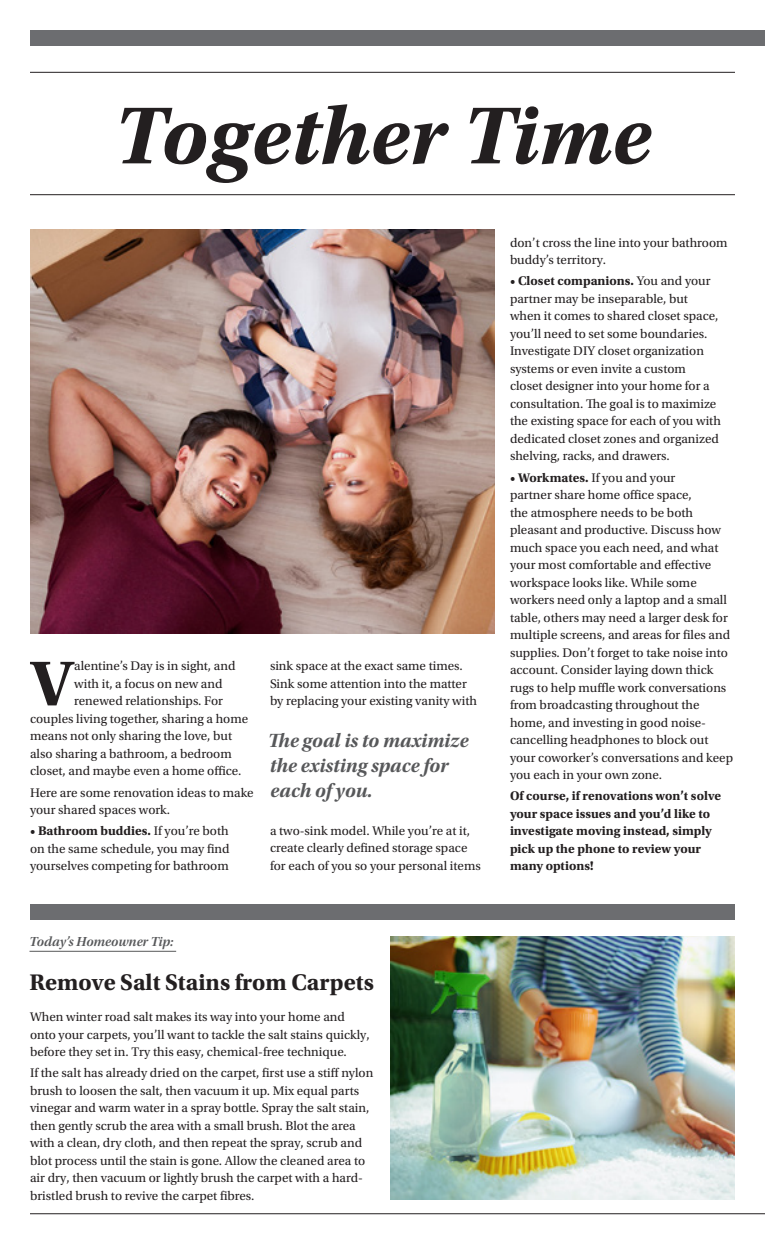
<style>
.page{position:relative;width:765px;height:1260px;background:#fff}
.page>*{position:absolute;margin:0;border:0;box-sizing:border-box;transform-origin:0 0}
.t1{font:italic 700 85px "Utopia Std";color:#231f20}
.p_body-regular-inden{font:700 66.75px "Utopia Std";color:#231f20}
.p_H2{font:700 23.75px "Utopia Std";color:#231f20}
.p_body-pull-quote-gr{font:20px/25px "Utopia Std Bold Subh It";letter-spacing:.005em;color:#57585a}
.t2{font:13.75px "Utopia Std Semibold Subh It";color:#57585a}
.p_body-regular-inden-2{font:13.12px/17.5px "Utopia Std";color:#231f20}
.p_body-regular-inden-3{font:700 13.12px/17.5px "Utopia Std";color:#231f20}
.s1{font-weight:700}
</style>
<div class="page">
<div style="left:30px;top:30px;width:735px;height:15px;background:#6c6d70"></div>
<hr style="left:30px;top:1213px;width:735px;height:1px;background:#231f20">
<div style="left:30px;top:905px;width:705px;height:15px;background:#6c6d70"></div>
<img style="left:390px;top:936px;width:345px;height:264px">
<img style="left:30px;top:229px;width:465px;height:404px">
<hr style="left:30px;top:951px;width:146px;height:1px;background:#57585a">
<hr style="left:30px;top:194px;width:705px;height:1px;background:#231f20">
<hr style="left:30px;top:72px;width:705px;height:1px;background:#231f20">
<p class="t1" style="left:114px;top:86px;width:538px">Together Time</p>
<p class="p_body-regular-inden" style="left:31px;top:645px;width:45px">V</p>
<p class="p_body-regular-inden-2" style="left:74px;top:658px;width:163px">alentine’s Day is in sight, and</p>
<p class="p_body-regular-inden-2" style="left:74px;top:675px;width:150px">with it, a focus on new and</p>
<p class="p_body-regular-inden-2" style="left:74px;top:693px;width:150px">renewed relationships. For</p>
<p class="p_body-regular-inden-2" style="left:30px;top:710px;width:220px">couples living together, sharing a home</p>
<p class="p_body-regular-inden-2" style="left:30px;top:728px;width:204px">means not only sharing the love, but</p>
<p class="p_body-regular-inden-2" style="left:30px;top:745px;width:203px">also sharing a bathroom, a bedroom</p>
<p class="p_body-regular-inden-2" style="left:30px;top:763px;width:213px">closet, and maybe even a home office.</p>
<p class="p_body-regular-inden-2" style="left:30px;top:784px;width:225px">Here are some renovation ideas to make your shared spaces work.</p>
<p class="p_body-regular-inden-2" style="left:30px;top:823px;width:201px;text-align:justify">• <span class="s1">Bathroom buddies.</span> If you’re both on the same schedule, you may find yourselves competing for bathroom</p>
<p class="p_body-regular-inden-2" style="left:270px;top:658px;width:209px">sink space at the exact same times.<br>Sink some attention into the matter by replacing your existing vanity with</p>
<p class="p_body-pull-quote-gr" style="left:268px;top:729px;width:202px">The goal is to maximize the existing space for each of you.</p>
<p class="p_body-regular-inden-2" style="left:270px;top:822px;width:212px">a two-sink model. While you’re at it, create clearly defined storage space for each of you so your personal items</p>
<p class="t2" style="left:30px;top:934px;width:146px">Today’s Homeowner Tip:</p>
<p class="p_H2" style="left:30px;top:968px;width:346px">Remove Salt Stains from Carpets</p>
<p class="p_body-regular-inden-2" style="left:30px;top:1008px;width:341px">When winter road salt makes its way into your home and onto your carpets, you’ll want to tackle the salt stains quickly, before they set in. Try this easy, chemical-free technique.</p>
<p class="p_body-regular-inden-2" style="left:30px;top:1065px;width:345px">If the salt has already dried on the carpet, first use a stiff nylon brush to loosen the salt, then vacuum it up. Mix equal parts vinegar and warm water in a spray bottle. Spray the salt stain, then gently scrub the area with a small brush. Blot the area with a clean, dry cloth, and then repeat the spray, scrub and blot process until the stain is gone. Allow the cleaned area to air dry, then vacuum or lightly brush the carpet with a hard&shy;bristled brush to revive the carpet fibres.</p>
<p class="p_body-regular-inden-2" style="left:510px;top:234px;width:219px">don’t cross the line into your bathroom buddy’s territory.</p>
<p class="p_body-regular-inden-2" style="left:510px;top:273px;width:212px">• <span class="s1">Closet companions.</span> You and your partner may be inseparable, but when it comes to shared closet space, you’ll need to set some boundaries.<br>Investigate DIY closet organization systems or even invite a custom closet designer into your home for a consultation. The goal is to maximize the existing space for each of you with dedicated closet zones and organized shelving, racks, and drawers.</p>
<p class="p_body-regular-inden-2" style="left:510px;top:469px;width:225px">• <span class="s1">Workmates.</span> If you and your<br>partner share home office space,<br>the atmosphere needs to be both pleasant and productive. Discuss how much space you each need, and what your most comfortable and effective workspace looks like. While some workers need only a laptop and a small table, others may need a larger desk for multiple screens, and areas for files and supplies. Don’t forget to take noise into account. Consider laying down thick rugs to help muffle work conversations from broadcasting throughout the home, and investing in good noise&shy;cancelling headphones to block out your coworker’s conversations and keep you each in your own zone.</p>
<p class="p_body-regular-inden-3" style="left:510px;top:788px;width:213px">Of course, if renovations won’t solve your space issues and you’d like to investigate moving instead, simply pick up the phone to review your many options!</p>
</div>
